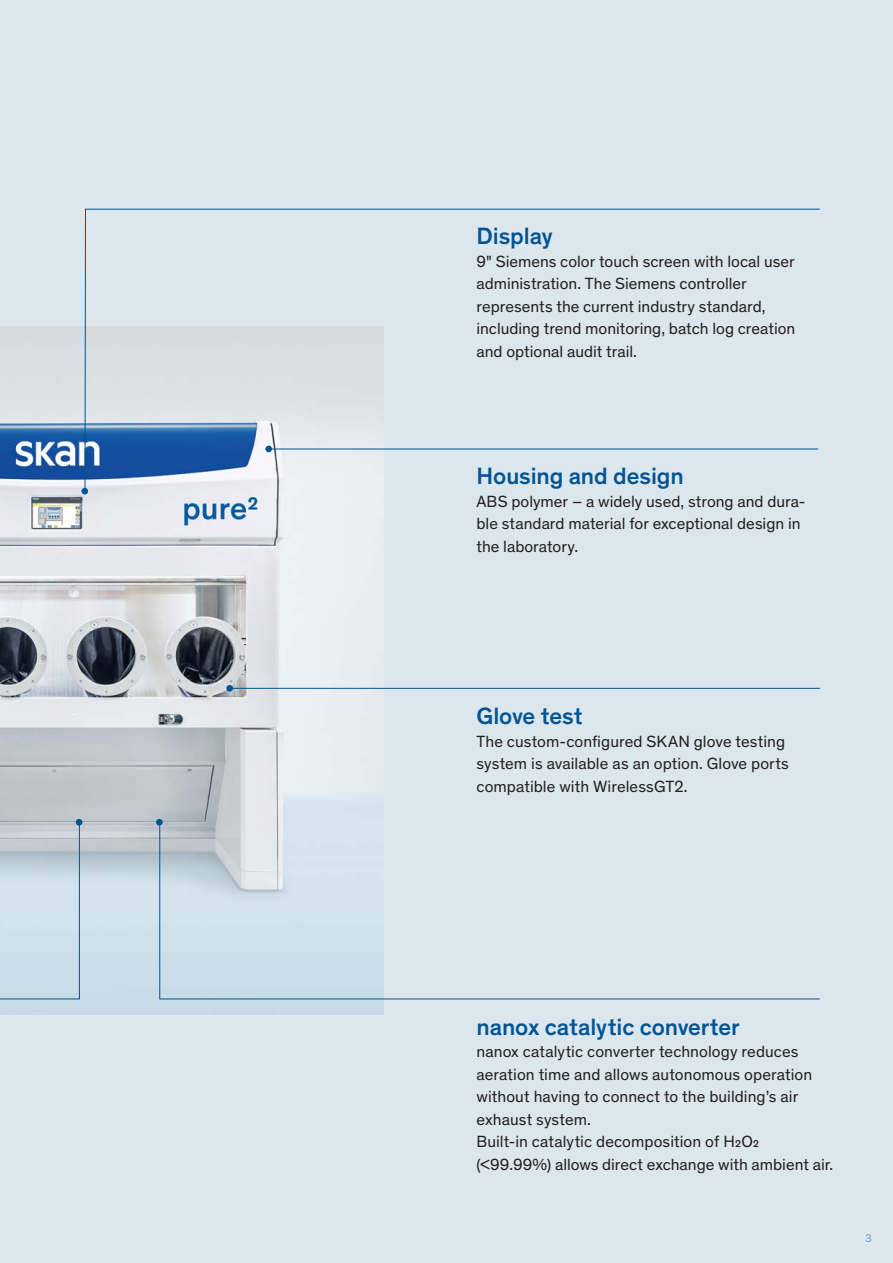
<style>
.page{position:relative;width:893px;height:1263px;background:#dce6ed}
.page>*{position:absolute;margin:0;border:0;box-sizing:border-box;transform-origin:0 0}
.Subtitel{font:500 24px "Theinhardt";letter-spacing:-.005em;color:#015494}
.Lauftext{font:16.5px/22.5px "Theinhardt";letter-spacing:.005em;color:#231f20}
.Subtitel-2{font:16.5px/22.5px "Theinhardt";color:#231f20}
.t1{font:11.25px "Theinhardt";color:#69a0b7}
</style>
<div class="page">
<img style="left:0;top:327px;width:383px;height:687px">
<svg style="left:159px;top:821px;width:661px;height:179px"></svg>
<svg style="left:0;top:819px;width:82px;height:181px"></svg>
<div style="left:156px;top:819px;width:7px;height:6px;background:#015494;border-radius:50%"></div>
<div style="left:226px;top:685px;width:7px;height:7px;background:#015494;border-radius:50%"></div>
<svg style="left:82px;top:488px;width:6px;height:6px"></svg>
<svg style="left:84px;top:208px;width:736px;height:281px"></svg>
<hr style="left:233px;top:688px;width:587px;height:1px;background:#015494">
<hr style="left:271px;top:449px;width:547px;height:1px;background:#015494">
<div style="left:265px;top:446px;width:7px;height:6px;background:#015494;border-radius:50%"></div>
<p class="Subtitel" style="left:476px;top:218px;width:78px">Display</p>
<p class="Subtitel-2" style="left:476px;top:249px;width:320px">9" Siemens color touch screen with local user administration. The Siemens controller</p>
<p class="Subtitel-2" style="left:476px;top:294px;width:290px">represents the current industry standard,</p>
<p class="Subtitel-2" style="left:476px;top:317px;width:320px">including trend monitoring, batch log creation and optional audit trail.</p>
<p class="Subtitel" style="left:476px;top:458px;width:209px">Housing and design</p>
<p class="Subtitel-2" style="left:476px;top:489px;width:331px">ABS polymer – a widely used, strong and dura&shy;ble standard material for exceptional design in the laboratory.</p>
<p class="Subtitel" style="left:476px;top:698px;width:108px">Glove test</p>
<p class="Lauftext" style="left:476px;top:729px;width:314px">The custom-configured SKAN glove testing system is available as an option. Glove ports compatible with WirelessGT2.</p>
<p class="Subtitel" style="left:476px;top:1009px;width:265px">nanox catalytic converter</p>
<p class="Lauftext" style="left:476px;top:1040px;width:337px">nanox catalytic converter technology reduces aeration time and allows autonomous operation without having to connect to the building’s air exhaust system.</p>
<p class="Lauftext" style="left:476px;top:1130px;width:358px">Built-in catalytic decomposition of H2O2 (&lt;99.99%) allows direct exchange with ambient air.</p>
<p class="t1" style="left:865px;top:1230px;width:8px">3</p>
</div>
